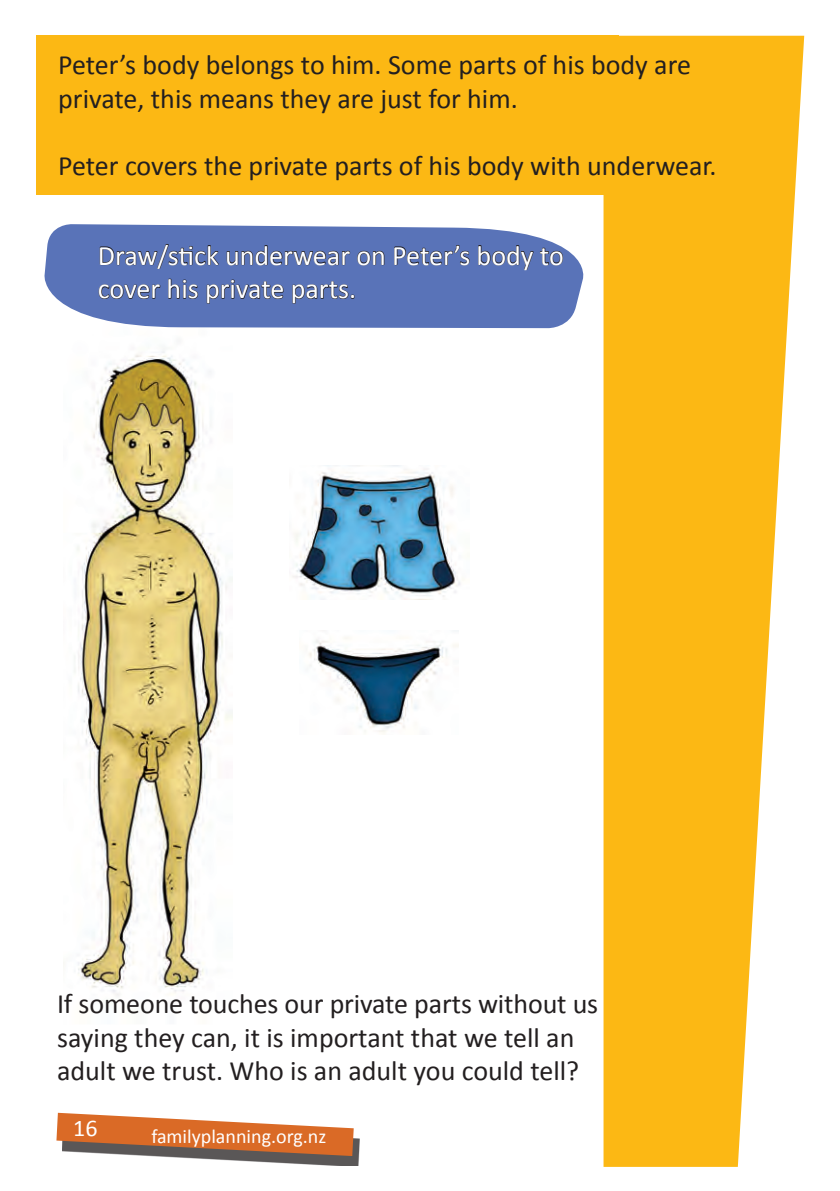
<style>
.page{position:relative;width:840px;height:1191px;background:#fff}
.page>*{position:absolute;margin:0;border:0;box-sizing:border-box;transform-origin:0 0}
.t1{font:28px/33.6px "Calibri";color:#231f20}
.t2{font:28px/33.6px "Calibri";color:#fff}
.t3{font:24px "Calibri";color:#fff}
.t4{font:20px "Calibri";color:#fff}
</style>
<div class="page">
<svg style="left:603px;top:36px;width:200px;height:1130px;background:#fcc33a"></svg>
<img style="left:74px;top:350px;width:159px;height:646px">
<img style="left:292px;top:465px;width:169px;height:134px">
<img style="left:309px;top:637px;width:149px;height:96px">
<div style="left:36px;top:36px;width:582px;height:159px;background:#fcb814"></div>
<div style="left:62px;top:1122px;width:297px;height:44px;background:#231f20;opacity:.75"></div>
<svg style="left:56px;top:1112px;width:297px;height:44px"></svg>
<svg style="left:44px;top:224px;width:540px;height:104px;background:#6b82c0"></svg>
<svg style="left:99px;top:243px;width:120px;height:26px;background:#4d6198"></svg>
<svg style="left:226px;top:245px;width:124px;height:21px;background:#4b5e92"></svg>
<svg style="left:356px;top:250px;width:28px;height:16px"></svg>
<svg style="left:393px;top:244px;width:77px;height:22px;background:#4c5e93"></svg>
<svg style="left:477px;top:244px;width:56px;height:26px"></svg>
<svg style="left:539px;top:247px;width:24px;height:19px"></svg>
<svg style="left:98px;top:284px;width:63px;height:15px"></svg>
<svg style="left:168px;top:278px;width:30px;height:21px"></svg>
<svg style="left:206px;top:279px;width:78px;height:25px;background:#4c6096"></svg>
<svg style="left:292px;top:281px;width:63px;height:23px"></svg>
<p class="t1" style="left:58px;top:47px;width:634px">Peter’s body belongs to him. Some parts of his body are private, this means they are just for him.</p>
<p class="t1" style="left:58px;top:148px;width:659px">Peter covers the private parts of his body with underwear.</p>
<p class="t2" style="left:98px;top:237px;width:467px">Draw/stick underwear on Peter’s body to cover his private parts.</p>
<p class="t1" style="left:57px;top:985px;width:542px">If someone touches our private parts without us saying they can, it is important that we tell an adult we trust. Who is an adult you could tell?</p>
<p class="t3" style="left:73px;top:1112px;width:26px">16</p>
<p class="t4" style="left:151px;top:1123px;width:176px">familyplanning.org.nz</p>
</div>
